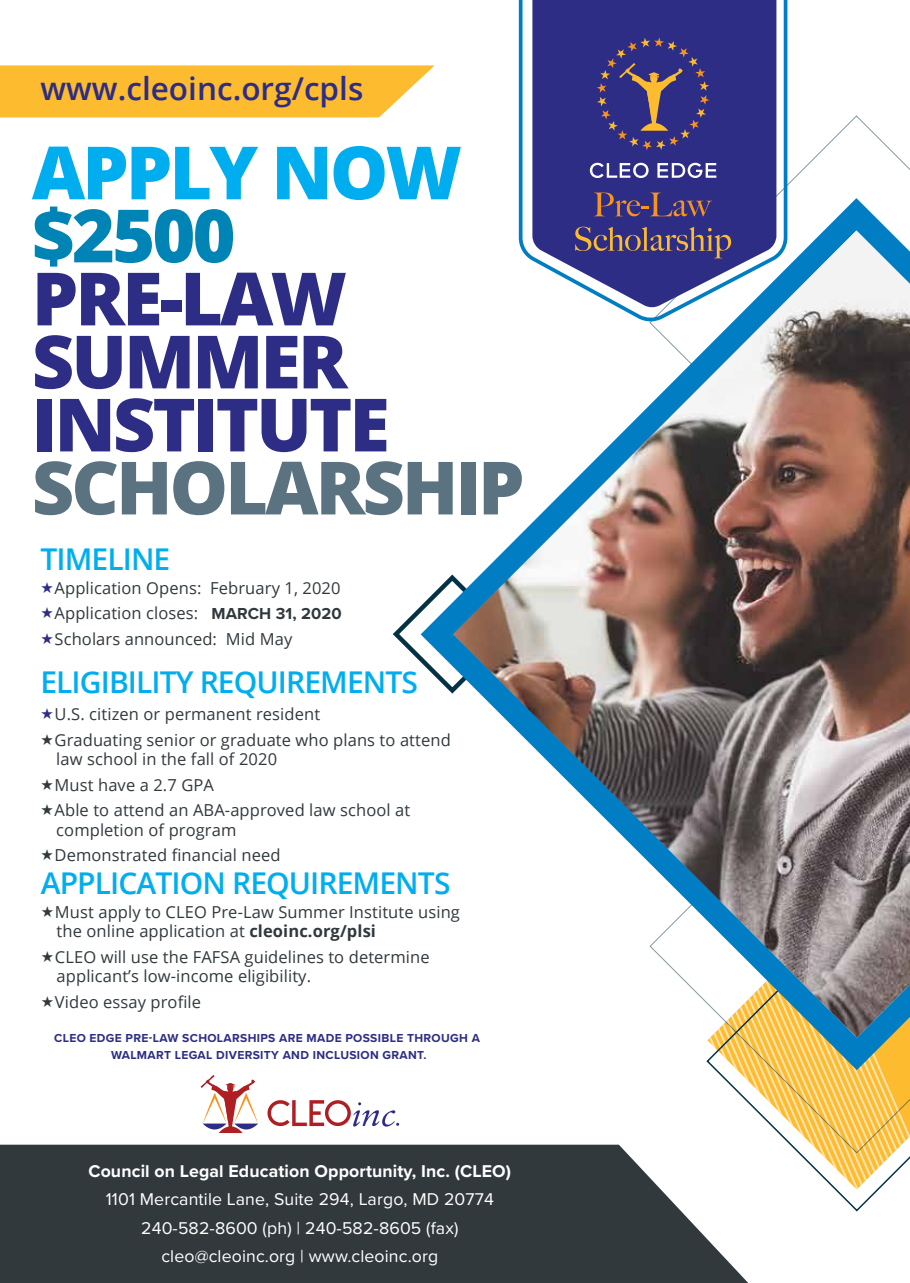
<style>
.page{position:relative;width:910px;height:1283px;background:#fff}
.page>*{position:absolute;margin:0;border:0;box-sizing:border-box;transform-origin:0 0}
.t1{font:800 73.5px/63px "Open Sans";letter-spacing:-.04em;color:#2d2d86}
.t2{font:800 73.5px "Open Sans";letter-spacing:-.04em;color:#5b7280}
.t3{font:800 73.5px "Open Sans";letter-spacing:-.04em;color:#00aeef}
.t4{font:800 73.5px "Open Sans";color:#0084b6}
.t5{font:600 31.5px "Open Sans";color:#2d2d86}
.t6{font:600 30px "Open Sans";letter-spacing:-.03em;color:#00aeef}
.t7{font:17.7px/28.2px "Proxima Nova";letter-spacing:.01em;color:#fff;text-align:center}
.t8{font:700 17.7px "Proxima Nova";letter-spacing:.01em;color:#fff}
.t9{font:16.5px/25.5px "Open Sans";letter-spacing:.005em;color:#31393d}
.t10{font:700 12px/17.4px "Proxima Nova";letter-spacing:.03em;color:#2d2d86;text-align:center}
.s1{font-family:"Proxima Nova";font-weight:700}
.s2{font-weight:700}
</style>
<div class="page">
<div style="left:0;top:1144px;width:748px;height:138px;background:#31393d"></div>
<svg style="left:705px;top:1152px;width:205px;height:60px"></svg>
<svg style="left:650px;top:1070px;width:260px;height:82px"></svg>
<svg style="left:392px;top:607px;width:28px;height:55px"></svg>
<svg style="left:420px;top:198px;width:490px;height:872px"></svg>
<img style="left:453px;top:230px;width:457px;height:807px">
<svg style="left:0;top:65px;width:434px;height:52px;background:#fdbf3e"></svg>
<svg style="left:267px;top:1100px;width:132px;height:27px"></svg>
<svg style="left:201px;top:1075px;width:57px;height:57px"></svg>
<svg style="left:519px;top:0;width:268px;height:321px"></svg>
<svg style="left:532px;top:0;width:244px;height:308px;background:#454895"></svg>
<svg style="left:596px;top:37px;width:113px;height:113px;background:#473e7a"></svg>
<svg style="left:594px;top:192px;width:118px;height:24px;background:#57426f"></svg>
<svg style="left:575px;top:227px;width:156px;height:31px;background:#574a74"></svg>
<svg style="left:590px;top:163px;width:58px;height:15px"></svg>
<svg style="left:657px;top:163px;width:59px;height:15px"></svg>
<h2 class="t5" style="left:40px;top:67px;width:324px">www.cleoinc.org/cpls</h2>
<h1 class="t3" style="left:32px;top:117px;width:431px">APPLY NOW</h1>
<h1 class="t4" style="left:32px;top:180px;width:205px">$2500</h1>
<h1 class="t1" style="left:32px;top:263px;width:359px">PRE-LAW<br>SUMMER<br>INSTITUTE</h1>
<h1 class="t2" style="left:32px;top:432px;width:494px">SCHOLARSHIP</h1>
<h3 class="t6" style="left:40px;top:538px;width:131px">TIMELINE</h3>
<p class="t9" style="left:55px;top:574px;width:288px;text-align:justify">Application Opens: February 1, 2020<br>Application closes: <span class="s1">MARCH 31, 2020<br></span>Scholars announced: Mid May</p>
<h3 class="t6" style="left:40px;top:661px;width:379px">ELIGIBILITY REQUIREMENTS</h3>
<p class="t9" style="left:55px;top:701px;width:398px">U.S. citizen or permanent resident<br>Graduating senior or graduate who plans to attend</p>
<p class="t9" style="left:55px;top:746px;width:357px">law school in the fall of 2020<br>Must have a 2.7 GPA<br>Able to attend an ABA-approved law school at</p>
<p class="t9" style="left:55px;top:816px;width:227px">completion of program<br>Demonstrated financial need</p>
<h3 class="t6" style="left:41px;top:862px;width:411px">APPLICATION REQUIREMENTS</h3>
<p class="t9" style="left:55px;top:901px;width:406px;line-height:19.5px">Must apply to CLEO Pre-Law Summer Institute using the online application at <span class="s2">cleoinc.org/plsi</span></p>
<p class="t9" style="left:55px;top:946px;width:376px;line-height:19.5px">CLEO will use the FAFSA guidelines to determine applicant’s low-income eligibility.</p>
<p class="t9" style="left:55px;top:988px;width:148px">Video essay profile</p>
<p class="t10" style="left:54px;top:1028px;width:427px">CLEO EDGE PRE-LAW SCHOLARSHIPS ARE MADE POSSIBLE THROUGH A<br>WALMART LEGAL DIVERSITY AND INCLUSION GRANT.</p>
<p class="t8" style="left:88px;top:1157px;width:424px">Council on Legal Education Opportunity, Inc. (CLEO)</p>
<p class="t7" style="left:106px;top:1184px;width:389px">1101 Mercantile Lane, Suite 294, Largo, MD 20774<br>240-582-8600 (ph) | 240-582-8605 (fax) cleo@cleoinc.org | www.cleoinc.org</p>
</div>
